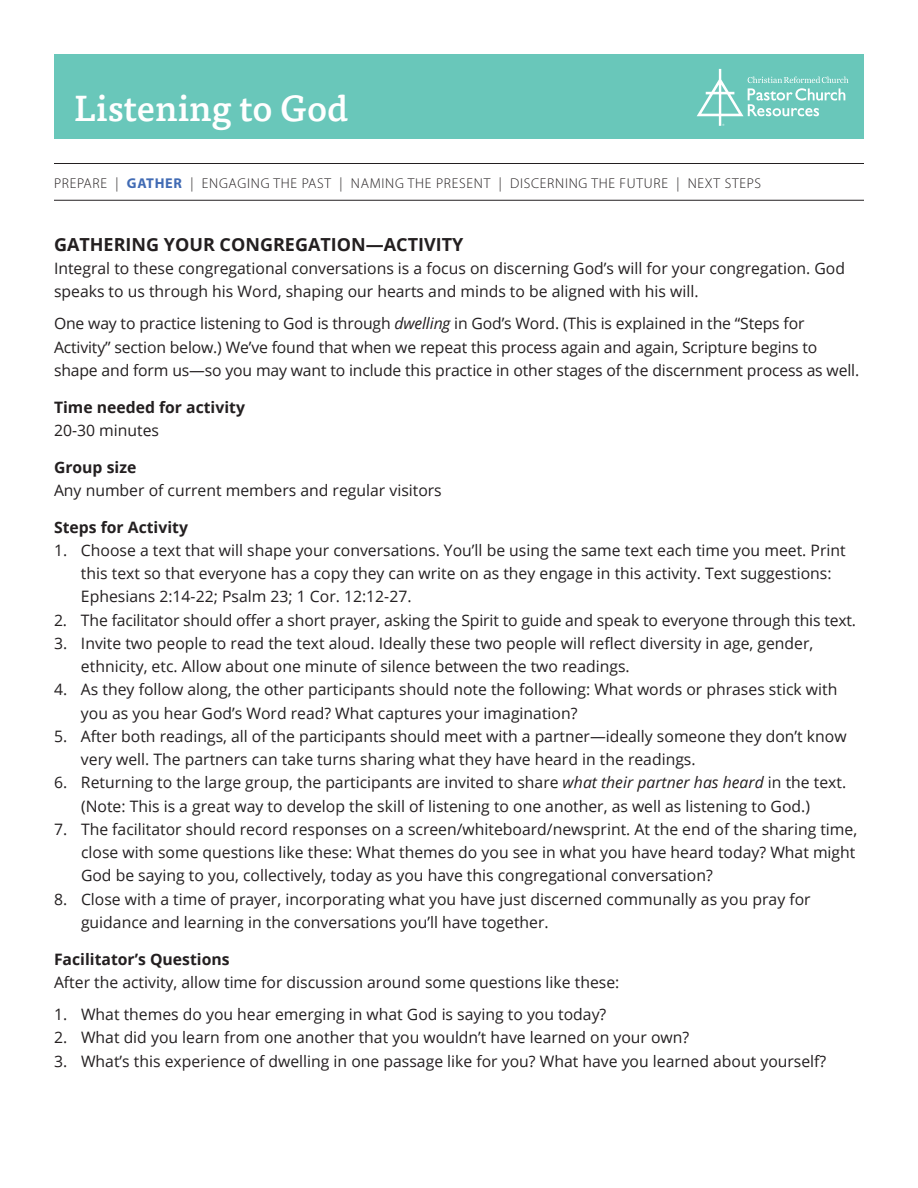
<style>
.page{position:relative;width:918px;height:1188px;background:#fff}
.page>*{position:absolute;margin:0;border:0;box-sizing:border-box;transform-origin:0 0}
.t1{font:500 36px "Tisa Pro";color:#fff}
.t2{font:700 18px "Open Sans";color:#231f20}
.t3{font:15.75px/23.2px "Open Sans";color:#231f20}
.t4{font:700 15.75px "Open Sans";color:#231f20}
.t5{font:300 14.25px "Myriad Pro";letter-spacing:.05em;color:#231f20}
.s1{font-weight:700;color:#416bb4}
.s2{font-style:italic}
</style>
<div class="page">
<div style="left:54px;top:54px;width:810px;height:84px;background:#69c7ba"></div>
<hr style="left:54px;top:163px;width:810px;height:1px;background:#231f20">
<hr style="left:54px;top:200px;width:810px;height:1px;background:#231f20">
<svg style="left:697px;top:69px;width:151px;height:57px"></svg>
<h1 class="t1" style="left:74px;top:81px;width:276px">Listening to God</h1>
<p class="t5" style="left:54px;top:175px;width:709px">PREPARE | <span class="s1">GATHER</span> | ENGAGING THE PAST | NAMING THE PRESENT | DISCERNING THE FUTURE | NEXT STEPS</p>
<p class="t2" style="left:54px;top:231px;width:411px">GATHERING YOUR CONGREGATION—ACTIVITY</p>
<p class="t3" style="left:54px;top:256px;width:793px">Integral to these congregational conversations is a focus on discerning God’s will for your congregation. God speaks to us through his Word, shaping our hearts and minds to be aligned with his will.</p>
<p class="t3" style="left:54px;top:312px;width:807px">One way to practice listening to God is through <span class="s2">dwelling</span> in God’s Word. (This is explained in the “Steps for<br>Activity” section below.) We’ve found that when we repeat this process again and again, Scripture begins to shape and form us—so you may want to include this practice in other stages of the discernment process as well.</p>
<p class="t4" style="left:54px;top:396px;width:193px">Time needed for activity</p>
<p class="t3" style="left:54px;top:418px;width:107px">20-30 minutes</p>
<p class="t4" style="left:54px;top:456px;width:84px">Group size</p>
<p class="t3" style="left:54px;top:478px;width:389px">Any number of current members and regular visitors</p>
<p class="t4" style="left:54px;top:516px;width:135px">Steps for Activity</p>
<p class="t3" style="left:81px;top:538px;width:766px;text-indent:-27px">1. Choose a text that will shape your conversations. You’ll be using the same text each time you meet. Print this text so that everyone has a copy they can write on as they engage in this activity. Text suggestions:<br>Ephesians 2:14-22; Psalm 23; 1 Cor. 12:12-27.</p>
<p class="t3" style="left:54px;top:608px;width:804px">2. The facilitator should offer a short prayer, asking the Spirit to guide and speak to everyone through this text.</p>
<p class="t3" style="left:81px;top:631px;width:734px;text-indent:-27px">3. Invite two people to read the text aloud. Ideally these two people will reflect diversity in age, gender, ethnicity, etc. Allow about one minute of silence between the two readings.</p>
<p class="t3" style="left:81px;top:678px;width:758px;text-indent:-27px">4. As they follow along, the other participants should note the following: What words or phrases stick with you as you hear God’s Word read? What captures your imagination?</p>
<p class="t3" style="left:81px;top:724px;width:767px;text-indent:-27px">5. After both readings, all of the participants should meet with a partner—ideally someone they don’t know very well. The partners can take turns sharing what they have heard in the readings.</p>
<p class="t3" style="left:54px;top:771px;width:794px;text-align:center">6. Returning to the large group, the participants are invited to share <span class="s2">what their partner has heard</span> in the text. (Note: This is a great way to develop the skill of listening to one another, as well as listening to God.)</p>
<p class="t3" style="left:81px;top:817px;width:778px;text-align:justify;text-indent:-27px">7. The facilitator should record responses on a screen/whiteboard/newsprint. At the end of the sharing time, close with some questions like these: What themes do you see in what you have heard today? What might God be saying to you, collectively, today as you have this congregational conversation?</p>
<p class="t3" style="left:81px;top:887px;width:731px;text-indent:-27px">8. Close with a time of prayer, incorporating what you have just discerned communally as you pray for guidance and learning in the conversations you’ll have together.</p>
<p class="t4" style="left:54px;top:948px;width:177px">Facilitator’s Questions</p>
<p class="t3" style="left:54px;top:970px;width:567px">After the activity, allow time for discussion around some questions like these:</p>
<p class="t3" style="left:54px;top:1002px;width:554px">1. What themes do you hear emerging in what God is saying to you today?</p>
<p class="t3" style="left:54px;top:1026px;width:637px">2. What did you learn from one another that you wouldn’t have learned on your own?</p>
<p class="t3" style="left:54px;top:1049px;width:774px">3. What’s this experience of dwelling in one passage like for you? What have you learned about yourself?</p>
</div>
